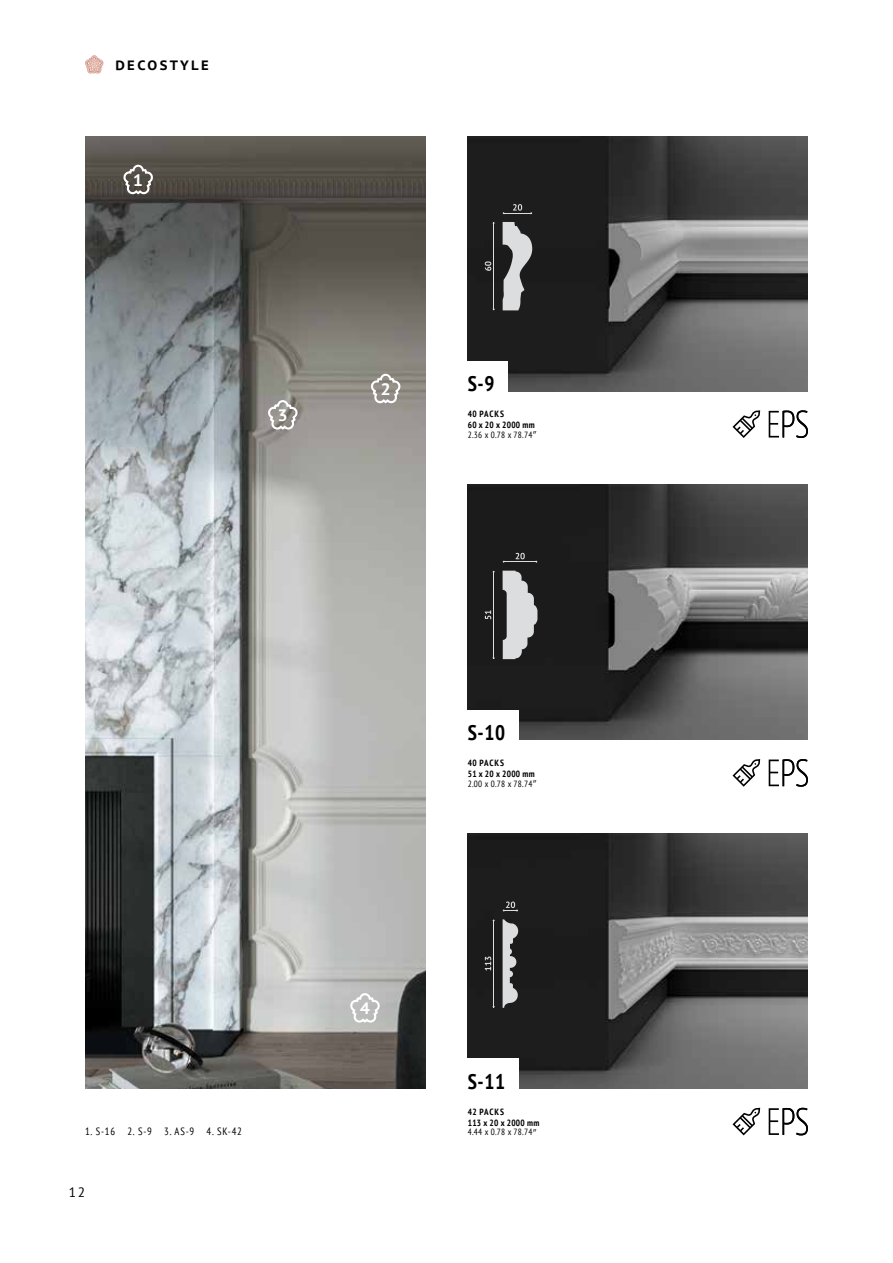
<style>
.page{position:relative;width:893px;height:1263px;background:#fff}
.page>*{position:absolute;margin:0;border:0;box-sizing:border-box;transform-origin:0 0}
.t1{font:700 condensed 21px "PT Sans";color:#000}
.t2{font:700 16.5px "PT Sans Caption";color:#fff}
.t3{font:700 13.5px "PT Sans Caption";letter-spacing:.18em;color:#000}
.t4{font:13.5px "PT Sans Expert";color:#000}
.t5{font:condensed 10.5px "PT Sans";letter-spacing:.08em;color:#000}
.t6{font:condensed 9px/9.6px "PT Sans";letter-spacing:.03em;color:#000}
.t7{font:700 condensed 9px "PT Sans";letter-spacing:.085em;color:#000}
.s1{font-weight:700}
.s2{font-family:"Cambria Math";font-stretch:normal}
</style>
<div class="page">
<svg style="left:85px;top:55px;width:19px;height:19px"></svg>
<img style="left:468px;top:136px;width:340px;height:255px">
<div style="left:463px;top:361px;width:45px;height:34px;background:#fff"></div>
<img style="left:468px;top:485px;width:340px;height:255px">
<div style="left:463px;top:710px;width:55px;height:34px;background:#fff"></div>
<svg style="left:732px;top:410px;width:28px;height:28px"></svg>
<svg style="left:732px;top:759px;width:28px;height:28px"></svg>
<svg style="left:769px;top:410px;width:39px;height:28px"></svg>
<svg style="left:769px;top:759px;width:39px;height:28px"></svg>
<img style="left:468px;top:833px;width:340px;height:256px">
<div style="left:463px;top:1059px;width:55px;height:34px;background:#fff"></div>
<svg style="left:732px;top:1108px;width:28px;height:27px"></svg>
<svg style="left:769px;top:1108px;width:39px;height:27px"></svg>
<img style="left:85px;top:136px;width:340px;height:953px">
<svg style="left:371px;top:374px;width:30px;height:29px"></svg>
<svg style="left:123px;top:165px;width:30px;height:29px"></svg>
<svg style="left:268px;top:400px;width:30px;height:30px"></svg>
<svg style="left:350px;top:993px;width:30px;height:30px"></svg>
<hr style="left:493px;top:223px;width:1px;height:87px;background:#dcddde">
<svg style="left:503px;top:204px;width:29px;height:10px"></svg>
<svg style="left:485px;top:261px;width:6px;height:10px"></svg>
<svg style="left:503px;top:222px;width:29px;height:88px;background:#929293"></svg>
<hr style="left:503px;top:561px;width:34px;height:1px;background:#dcddde">
<hr style="left:493px;top:571px;width:1px;height:87px;background:#dcddde">
<svg style="left:516px;top:553px;width:9px;height:6px"></svg>
<svg style="left:485px;top:610px;width:6px;height:9px"></svg>
<svg style="left:503px;top:571px;width:34px;height:88px;background:#a5a6a7"></svg>
<hr style="left:493px;top:920px;width:1px;height:87px;background:#dcddde">
<svg style="left:503px;top:901px;width:15px;height:10px"></svg>
<svg style="left:485px;top:956px;width:6px;height:15px"></svg>
<svg style="left:503px;top:919px;width:15px;height:89px"></svg>
<h3 class="t3" style="left:115px;top:56px;width:95px">DECOSTYLE</h3>
<h2 class="t2" style="left:133px;top:169px;width:11px">1</h2>
<h2 class="t2" style="left:278px;top:404px;width:11px">3</h2>
<h2 class="t2" style="left:381px;top:378px;width:11px">2</h2>
<h1 class="t1" style="left:468px;top:370px;width:28px">S-9</h1>
<p class="t7" style="left:468px;top:408px;width:38px">40 PACKS</p>
<p class="t6" style="left:468px;top:420px;width:70px"><span class="s1">60 x 20 x 2000 mm<br></span>2.36 x 0.78 x 78.74<span class="s2">″</span></p>
<p class="t5" style="left:85px;top:1125px;width:158px">1. S-16 2. S-9 3. AS-9 4. SK-42</p>
<h3 class="t4" style="left:69px;top:1183px;width:18px">12</h3>
<h2 class="t2" style="left:360px;top:997px;width:11px">4</h2>
<h1 class="t1" style="left:468px;top:719px;width:39px">S-10</h1>
<p class="t7" style="left:468px;top:757px;width:38px">40 PACKS</p>
<p class="t6" style="left:468px;top:769px;width:70px"><span class="s1">51 x 20 x 2000 mm<br></span>2.00 x 0.78 x 78.74<span class="s2">″</span></p>
<h1 class="t1" style="left:468px;top:1067px;width:39px">S-11</h1>
<p class="t7" style="left:468px;top:1105px;width:38px">42 PACKS</p>
<p class="t6" style="left:468px;top:1117px;width:73px"><span class="s1">113 x 20 x 2000 mm<br></span>4.44 x 0.78 x 78.74<span class="s2">″</span></p>
</div>
